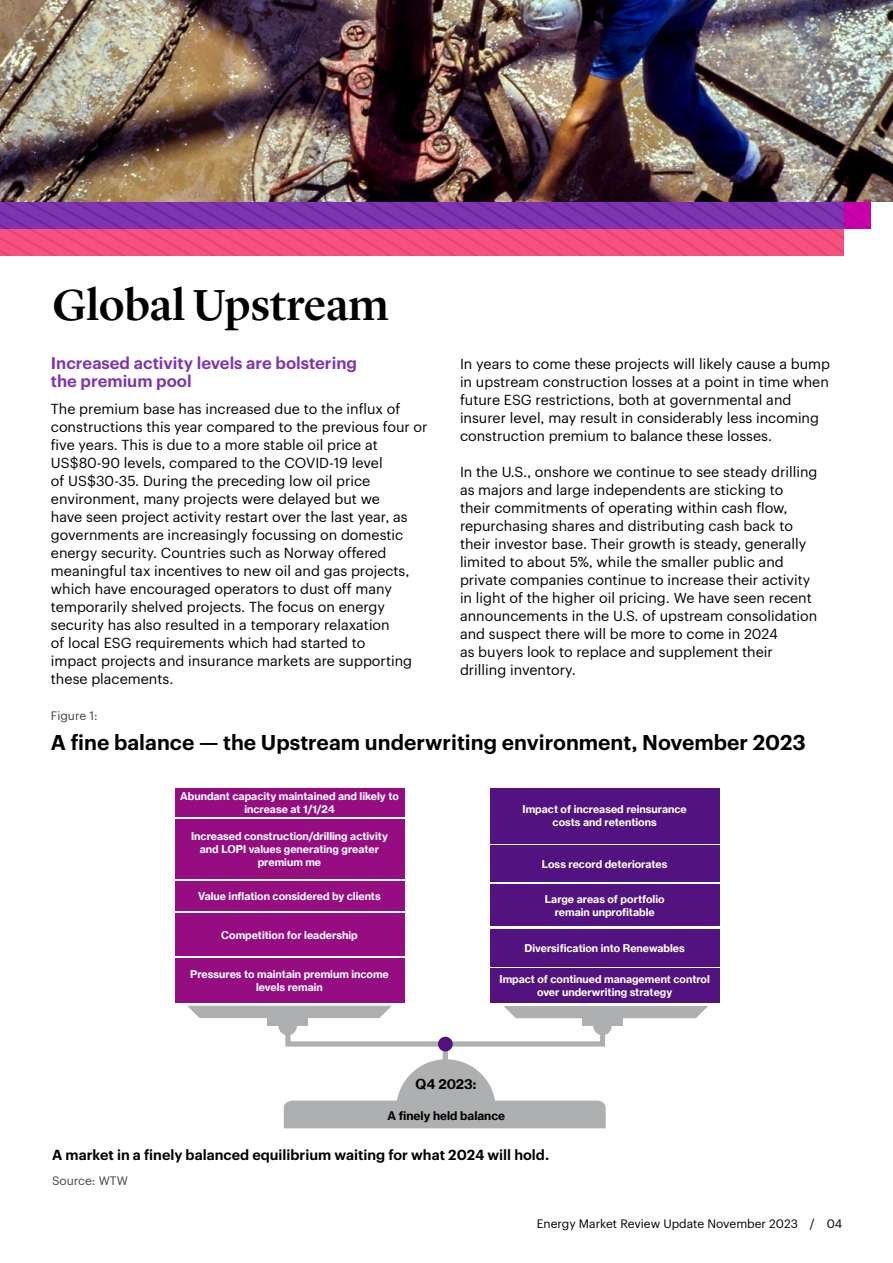
<style>
.page{position:relative;width:893px;height:1263px;background:#fff}
.page>*{position:absolute;margin:0;border:0;box-sizing:border-box;transform-origin:0 0}
.t1{font:500 45px "Lyon Display";color:#000}
.t2{font:600 21px "Graphik";color:#000}
.t3{font:600 16.5px/18px "Graphik";color:#7f35b2}
.t4{font:14.25px/18px "Graphik";color:#000}
.t5{font:600 14.25px "Graphik";color:#000}
.t6{font:13.5px "N Haas Grotesk TX Pro 75 Bd";color:#000}
.t7{font:12px "Graphik";color:#000}
.t8{font:12px "Graphik";color:#414244}
.t9{font:11.7px "N Haas Grotesk TX Pro 75 Bd";color:#000}
.t10{font:10.5px/13px "N Haas Grotesk TX Pro 75 Bd";color:#fff;text-align:center}
</style>
<div class="page">
<svg style="left:0;top:201px;width:870px;height:54px;background:#b54295"></svg>
<img style="left:0;top:0;width:893px;height:201px">
<svg style="left:187px;top:1006px;width:521px;height:43px"></svg>
<div style="left:443px;top:1048px;width:5px;height:39px;background:#adafb1"></div>
<div style="left:438px;top:1037px;width:15px;height:14px;background:#521380;border-radius:50%"></div>
<div style="left:175px;top:913px;width:229px;height:42px;background:#950d81"></div>
<div style="left:175px;top:819px;width:229px;height:60px;background:#950d81"></div>
<div style="left:175px;top:958px;width:229px;height:45px;background:#950d81"></div>
<div style="left:175px;top:881px;width:229px;height:30px;background:#950d81"></div>
<div style="left:490px;top:969px;width:229px;height:34px;background:#521380"></div>
<div style="left:490px;top:928px;width:229px;height:38px;background:#521380"></div>
<div style="left:490px;top:884px;width:229px;height:42px;background:#521380"></div>
<div style="left:490px;top:846px;width:229px;height:36px;background:#521380"></div>
<div style="left:490px;top:788px;width:229px;height:55px;background:#521380"></div>
<div style="left:175px;top:788px;width:229px;height:28px;background:#950d81"></div>
<svg style="left:284px;top:1059px;width:322px;height:69px"></svg>
<h1 class="t1" style="left:52px;top:271px;width:338px">Global Upstream</h1>
<p class="t3" style="left:51px;top:352px;width:308px">Increased activity levels are bolstering the premium pool</p>
<p class="t4" style="left:51px;top:399px;width:378px">The premium base has increased due to the influx of constructions this year compared to the previous four or five years. This is due to a more stable oil price at US$80-90 levels, compared to the COVID-19 level<br>of US$30-35. During the preceding low oil price environment, many projects were delayed but we<br>have seen project activity restart over the last year, as governments are increasingly focussing on domestic energy security. Countries such as Norway offered meaningful tax incentives to new oil and gas projects, which have encouraged operators to dust off many temporarily shelved projects. The focus on energy security has also resulted in a temporary relaxation<br>of local ESG requirements which had started to<br>impact projects and insurance markets are supporting these placements.</p>
<p class="t4" style="left:460px;top:354px;width:372px">In years to come these projects will likely cause a bump in upstream construction losses at a point in time when future ESG restrictions, both at governmental and insurer level, may result in considerably less incoming construction premium to balance these losses.</p>
<p class="t4" style="left:460px;top:462px;width:359px">In the U.S., onshore we continue to see steady drilling as majors and large independents are sticking to their commitments of operating within cash flow, repurchasing shares and distributing cash back to their investor base. Their growth is steady, generally limited to about 5%, while the smaller public and private companies continue to increase their activity in light of the higher oil pricing. We have seen recent announcements in the U.S. of upstream consolidation and suspect there will be more to come in 2024<br>as buyers look to replace and supplement their drilling inventory.</p>
<p class="t8" style="left:51px;top:707px;width:48px">Figure 1:</p>
<h2 class="t2" style="left:51px;top:726px;width:756px">A fine balance — the Upstream underwriting environment, November 2023</h2>
<p class="t10" style="left:180px;top:789px;width:220px">Abundant capacity maintained and likely to increase at 1/1/24</p>
<p class="t10" style="left:191px;top:829px;width:198px">Increased construction/drilling activity and LOPI values generating greater premium me</p>
<p class="t10" style="left:198px;top:890px;width:184px">Value inflation considered by clients</p>
<p class="t10" style="left:221px;top:928px;width:138px">Competition for leadership</p>
<p class="t10" style="left:190px;top:967px;width:200px">Pressures to maintain premium income levels remain</p>
<p class="t10" style="left:523px;top:803px;width:166px">Impact of increased reinsurance costs and retentions</p>
<p class="t10" style="left:542px;top:858px;width:127px">Loss record deteriorates</p>
<p class="t10" style="left:545px;top:892px;width:121px">Large areas of portfolio remain unprofitable</p>
<p class="t10" style="left:525px;top:941px;width:162px">Diversification into Renewables</p>
<p class="t10" style="left:500px;top:973px;width:212px">Impact of continued management control over underwriting strategy</p>
<p class="t6" style="left:416px;top:1076px;width:62px">Q4 2023:</p>
<p class="t9" style="left:387px;top:1108px;width:119px">A finely held balance</p>
<p class="t5" style="left:52px;top:1143px;width:499px">A market in a finely balanced equilibrium waiting for what 2024 will hold.</p>
<p class="t8" style="left:52px;top:1172px;width:77px">Source: WTW</p>
<p class="t7" style="left:537px;top:1215px;width:307px">Energy Market Review Update November 2023 / 04</p>
</div>
